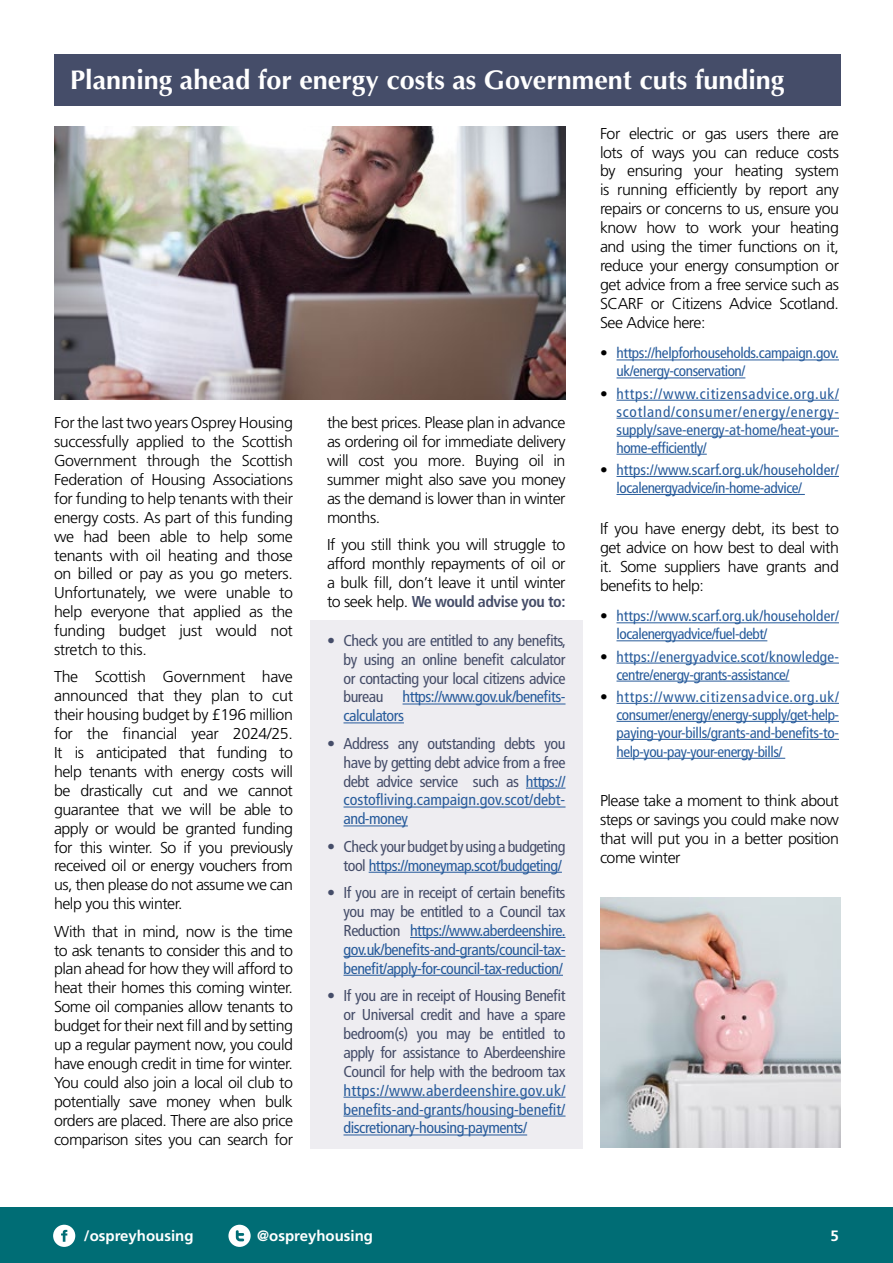
<style>
.page{position:relative;width:893px;height:1263px;background:#fff}
.page>*{position:absolute;margin:0;border:0;box-sizing:border-box;transform-origin:0 0}
.t1{font:700 27px "Optima";color:#fff}
.t2{font:300 15.75px/18.9px "Frutiger";letter-spacing:-.03em;color:#000;text-align:justify}
.t3{font:condensed 15.75px/18.9px "Frutiger";letter-spacing:-.03em;color:#454d69;text-align:justify}
.t4{font:condensed 15.75px/18.9px "Frutiger";letter-spacing:-.03em;color:#275b9b;text-align:justify}
.t5{font:condensed 15px/18px "Frutiger";letter-spacing:-.02em;color:#275b9b}
.t6{font:condensed 15px/18px "Frutiger";letter-spacing:.015em;color:#275b9b}
.t7{font:condensed 15px/18px "Frutiger";color:#275b9b}
.t8{font:700 15px "Frutiger";color:#fff}
.s1{font-weight:700;font-stretch:condensed;color:#454d69}
.s2{color:#275b9b}
.s3{color:#454d69}
.s4{color:#000}
</style>
<div class="page">
<div style="left:54px;top:54px;width:787px;height:51px;background:#454d69"></div>
<div style="left:311px;top:621px;width:272px;height:528px;background:#eeedf1"></div>
<hr style="left:402px;top:704px;width:163px;height:1px;background:#275b9b">
<hr style="left:343px;top:722px;width:61px;height:1px;background:#275b9b">
<hr style="left:526px;top:788px;width:40px;height:1px;background:#275b9b">
<hr style="left:343px;top:807px;width:223px;height:1px;background:#275b9b">
<hr style="left:343px;top:825px;width:65px;height:1px;background:#275b9b">
<hr style="left:369px;top:872px;width:193px;height:1px;background:#275b9b">
<hr style="left:410px;top:937px;width:155px;height:1px;background:#275b9b">
<hr style="left:343px;top:956px;width:223px;height:1px;background:#275b9b">
<hr style="left:343px;top:975px;width:220px;height:1px;background:#275b9b">
<hr style="left:343px;top:1097px;width:223px;height:1px;background:#275b9b">
<hr style="left:343px;top:1116px;width:223px;height:1px;background:#275b9b">
<hr style="left:343px;top:1134px;width:184px;height:1px;background:#275b9b">
<hr style="left:616px;top:360px;width:223px;height:1px;background:#275b9b">
<hr style="left:616px;top:378px;width:129px;height:1px;background:#275b9b">
<hr style="left:616px;top:400px;width:223px;height:1px;background:#275b9b">
<hr style="left:616px;top:418px;width:223px;height:1px;background:#275b9b">
<hr style="left:616px;top:436px;width:223px;height:1px;background:#275b9b">
<hr style="left:616px;top:454px;width:91px;height:1px;background:#275b9b">
<hr style="left:616px;top:476px;width:223px;height:1px;background:#275b9b">
<hr style="left:616px;top:494px;width:189px;height:1px;background:#275b9b">
<hr style="left:616px;top:622px;width:223px;height:1px;background:#275b9b">
<hr style="left:616px;top:640px;width:151px;height:1px;background:#275b9b">
<hr style="left:616px;top:663px;width:223px;height:1px;background:#275b9b">
<hr style="left:616px;top:681px;width:173px;height:1px;background:#275b9b">
<hr style="left:616px;top:703px;width:223px;height:1px;background:#275b9b">
<hr style="left:616px;top:721px;width:223px;height:1px;background:#275b9b">
<hr style="left:616px;top:739px;width:223px;height:1px;background:#275b9b">
<hr style="left:616px;top:758px;width:169px;height:1px;background:#275b9b">
<div style="left:0;top:1207px;width:893px;height:56px;background:#006d75"></div>
<svg style="left:53px;top:1225px;width:22px;height:22px"></svg>
<svg style="left:228px;top:1225px;width:23px;height:22px"></svg>
<img style="left:54px;top:126px;width:512px;height:274px">
<img style="left:601px;top:897px;width:240px;height:251px">
<h1 class="t1" style="left:70px;top:64px;width:716px">Planning ahead for energy costs as Government cuts funding</h1>
<p class="t2" style="left:54px;top:413px;width:240px">For the last two years Osprey Housing successfully applied to the Scottish Government through the Scottish Federation of Housing Associations for funding to help tenants with their energy costs. As part of this funding we had been able to help some tenants with oil heating and those on billed or pay as you go meters.<br>Unfortunately, we were unable to help everyone that applied as the funding budget just would not stretch to this.</p>
<p class="t2" style="left:54px;top:667px;width:240px">The Scottish Government have announced that they plan to cut their housing budget by £196 million for the financial year 2024/25.<br>It is anticipated that funding to help tenants with energy costs will be drastically cut and we cannot guarantee that we will be able to apply or would be granted funding for this winter. So if you previously received oil or energy vouchers from us, then please do not assume we can help you this winter.</p>
<p class="t2" style="left:54px;top:922px;width:240px">With that in mind, now is the time to ask tenants to consider this and to plan ahead for how they will afford to heat their homes this coming winter.<br>Some oil companies allow tenants to budget for their next fill and by setting up a regular payment now, you could have enough credit in time for winter.<br>You could also join a local oil club to potentially save money when bulk orders are placed. There are also price comparison sites you can search for</p>
<p class="t2" style="left:327px;top:413px;width:240px">the best prices. Please plan in advance as ordering oil for immediate delivery will cost you more. Buying oil in summer might also save you money as the demand is lower than in winter months.</p>
<p class="t2" style="left:327px;top:535px;width:240px">If you still think you will struggle to afford monthly repayments of oil or a bulk fill, don’t leave it until winter to seek help. <span class="s1">We would advise you to:</span></p>
<p class="t3" style="left:343px;top:631px;width:224px;text-indent:-16px">• Check you are entitled to any benefits, by using an online benefit calculator or contacting your local citizens advice bureau <span class="s2">https://www.gov.uk/benefits&shy;calculators</span></p>
<p class="t3" style="left:343px;top:734px;width:224px;text-indent:-16px">• Address any outstanding debts you have by getting debt advice from a free debt advice service such as <span class="s2">https:// costofliving.campaign.gov.scot/debt&shy;and-money</span></p>
<p class="t3" style="left:327px;top:837px;width:240px;text-align:right">• Check your budget by using a budgeting tool <span class="s2">https://moneymap.scot/budgeting/</span></p>
<p class="t4" style="left:343px;top:883px;width:224px;text-indent:-16px"><span class="s3">• If you are in receipt of certain benefits you may be entitled to a Council tax Reduction</span> https://www.aberdeenshire. gov.uk/benefits-and-grants/council-tax&shy;benefit/apply-for-council-tax-reduction/</p>
<p class="t3" style="left:343px;top:986px;width:224px;text-indent:-16px">• If you are in receipt of Housing Benefit or Universal credit and have a spare bedroom(s) you may be entitled to apply for assistance to Aberdeenshire Council for help with the bedroom tax</p>
<p class="t4" style="left:343px;top:1081px;width:224px">https://www.aberdeenshire.gov.uk/ benefits-and-grants/housing-benefit/ discretionary-housing-payments/</p>
<p class="t2" style="left:600px;top:124px;width:240px">For electric or gas users there are lots of ways you can reduce costs by ensuring your heating system is running efficiently by report any repairs or concerns to us, ensure you know how to work your heating and using the timer functions on it, reduce your energy consumption or get advice from a free service such as SCARF or Citizens Advice Scotland.<br>See Advice here:</p>
<p class="t5" style="left:616px;top:344px;width:224px;text-indent:-17px"><span class="s4">•</span> https://helpforhouseholds.campaign.gov. uk/energy-conservation/</p>
<p class="t5" style="left:616px;top:385px;width:224px;text-align:justify;text-indent:-17px"><span class="s4">•</span> https://www.citizensadvice.org.uk/ scotland/consumer/energy/energy&shy;supply/save-energy-at-home/heat-your&shy;home-efficiently/</p>
<p class="t5" style="left:616px;top:461px;width:224px;text-indent:-17px"><span class="s4">•</span> https://www.scarf.org.uk/householder/ localenergyadvice/in-home-advice/</p>
<p class="t2" style="left:600px;top:519px;width:240px">If you have energy debt, its best to get advice on how best to deal with it. Some suppliers have grants and benefits to help:</p>
<p class="t7" style="left:616px;top:607px;width:224px;text-indent:-17px"><span class="s4">•</span> https://www.scarf.org.uk/householder/ localenergyadvice/fuel-debt/</p>
<p class="t6" style="left:616px;top:647px;width:224px;text-indent:-17px"><span class="s4">•</span> https://energyadvice.scot/knowledge&shy;centre/energy-grants-assistance/</p>
<p class="t5" style="left:616px;top:687px;width:224px;text-align:justify;text-indent:-17px"><span class="s4">•</span> https://www.citizensadvice.org.uk/ consumer/energy/energy-supply/get-help&shy;paying-your-bills/grants-and-benefits-to&shy;help-you-pay-your-energy-bills/</p>
<p class="t2" style="left:600px;top:791px;width:240px">Please take a moment to think about steps or savings you could make now that will put you in a better position come winter</p>
<p class="t8" style="left:84px;top:1227px;width:111px">/ospreyhousing</p>
<p class="t8" style="left:257px;top:1227px;width:117px">@ospreyhousing</p>
<p class="t8" style="left:831px;top:1227px;width:10px">5</p>
</div>
